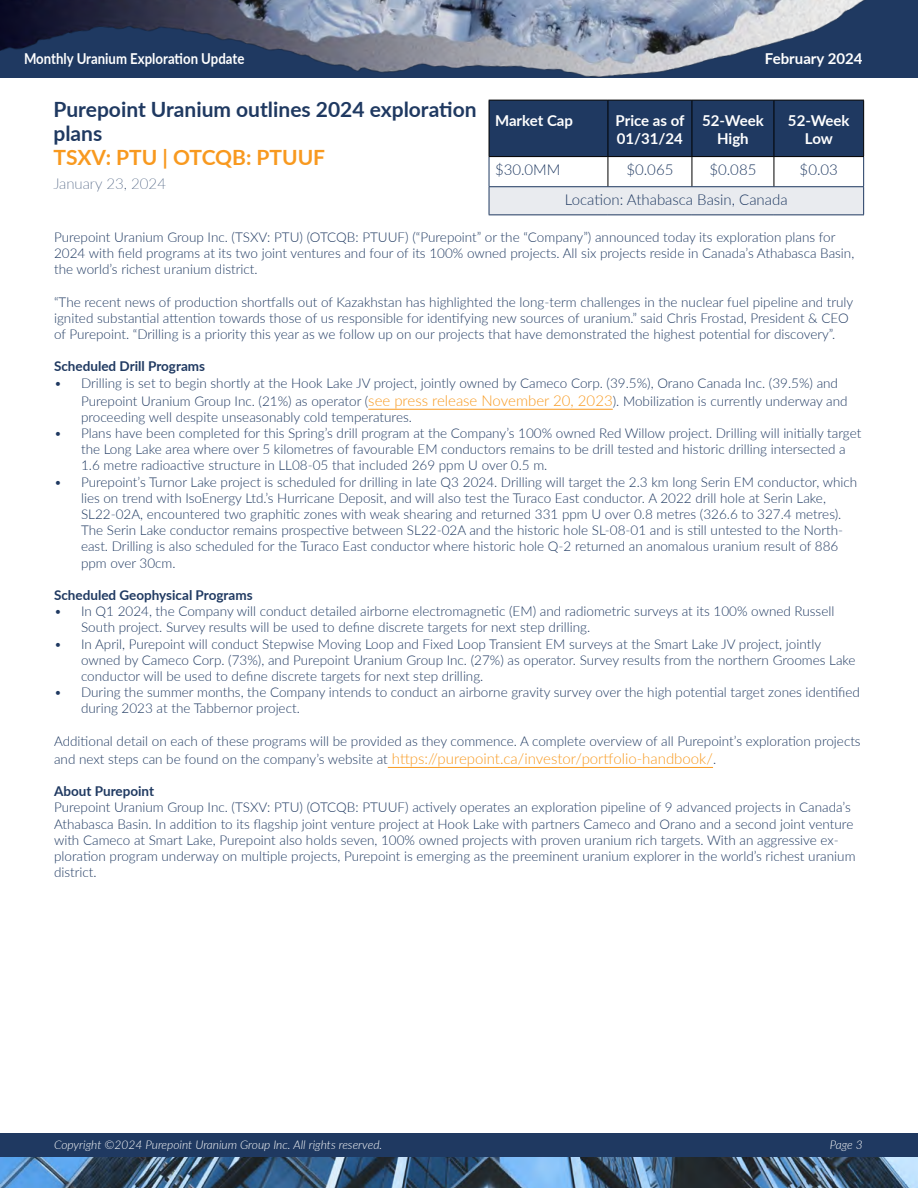
<style>
.page{position:relative;width:918px;height:1188px;background:#fff}
.page>*{position:absolute;margin:0;border:0;box-sizing:border-box;transform-origin:0 0}
.t1{font:700 21px/24px "Lato";color:#1f3961}
.t2{font:700 21px "Lato";color:#f8991f}
.t3{font:300 15px "Lato";color:#f8991f}
.t4{font:700 15px/18px "Lato";color:#fff;text-align:center}
.t5{font:300 15px "Lato";color:#1f3961}
.t6{font:700 15px "Lato";color:#fff;scale:.88 1}
.t7{font:100 15px "Lato";color:#1f3961}
.t8{font:300 13.5px/16.2px "Lato";color:#1f3961}
.t9{font:700 13.5px "Lato";color:#1f3961}
.t10{font:italic 300 12px "Lato";color:#fff}
.s1{font-size:15px;color:#f8991f}
.s2{font-size:13.5px;color:#1f3961}
</style>
<div class="page">
<div style="left:0;top:1133px;width:918px;height:24px;background:#1f3961"></div>
<img style="left:0;top:1157px;width:918px;height:31px">
<img style="left:0;top:0;width:918px;height:174px">
<hr style="left:489px;top:214px;width:119px;height:1px;background:#1f3961">
<hr style="left:608px;top:214px;width:84px;height:1px;background:#1f3961">
<hr style="left:692px;top:214px;width:82px;height:1px;background:#1f3961">
<hr style="left:774px;top:214px;width:90px;height:1px;background:#1f3961">
<svg style="left:489px;top:100px;width:375px;height:114px"></svg>
<hr style="left:774px;top:100px;width:90px;height:1px;background:#000">
<hr style="left:774px;top:100px;width:1px;height:56px;background:#000">
<hr style="left:863px;top:100px;width:1px;height:56px;background:#000">
<hr style="left:774px;top:156px;width:90px;height:1px;background:#000">
<hr style="left:368px;top:409px;width:245px;height:1px;background:#f8991f">
<hr style="left:388px;top:767px;width:325px;height:1px;background:#f8991f">
<p class="t6" style="left:24px;top:48px;width:252px">Monthly Uranium Exploration Update</p>
<p class="t4" style="left:765px;top:49px;width:99px">February 2024</p>
<h1 class="t1" style="left:53px;top:96px;width:425px">Purepoint Uranium outlines 2024 exploration plans</h1>
<h1 class="t2" style="left:53px;top:142px;width:273px">TSXV: PTU | OTCQB: PTUUF</h1>
<p class="t7" style="left:53px;top:173px;width:114px">January 23, 2024</p>
<p class="t4" style="left:495px;top:111px;width:80px">Market Cap</p>
<p class="t4" style="left:616px;top:111px;width:70px;text-align:left">Price as of<br>01/31/24</p>
<p class="t4" style="left:702px;top:111px;width:63px">52-Week<br>High</p>
<p class="t4" style="left:788px;top:111px;width:63px">52-Week<br>Low</p>
<p class="t5" style="left:495px;top:159px;width:67px">$30.0MM</p>
<p class="t5" style="left:626px;top:159px;width:48px">$0.065</p>
<p class="t5" style="left:709px;top:159px;width:48px">$0.085</p>
<p class="t5" style="left:800px;top:159px;width:40px">$0.03</p>
<p class="t5" style="left:565px;top:189px;width:224px">Location: Athabasca Basin, Canada</p>
<p class="t8" style="left:54px;top:228px;width:802px">Purepoint Uranium Group Inc. (TSXV: PTU) (OTCQB: PTUUF) (“Purepoint” or the “Company”) announced today its exploration plans for<br>2024 with field programs at its two joint ventures and four of its 100% owned projects. All six projects reside in Canada’s Athabasca Basin, the world’s richest uranium district.</p>
<p class="t8" style="left:54px;top:293px;width:801px">“The recent news of production shortfalls out of Kazakhstan has highlighted the long-term challenges in the nuclear fuel pipeline and truly ignited substantial attention towards those of us responsible for identifying new sources of uranium.” said Chris Frostad, President &amp; CEO of Purepoint. “Drilling is a priority this year as we follow up on our projects that have demonstrated the highest potential for discovery”.</p>
<p class="t9" style="left:54px;top:357px;width:153px">Scheduled Drill Programs</p>
<p class="t8" style="left:81px;top:373px;width:768px;line-height:18px;text-indent:-27px">• Drilling is set to begin shortly at the Hook Lake JV project, jointly owned by Cameco Corp. (39.5%), Orano Canada Inc. (39.5%) and<br>Purepoint Uranium Group Inc. (21%) as operator (<span class="s1">see press release November 20, 2023</span>). Mobilization is currently underway and</p>
<p class="t8" style="left:81px;top:408px;width:332px">proceeding well despite unseasonably cold temperatures.</p>
<p class="t8" style="left:81px;top:425px;width:782px;text-indent:-27px">• Plans have been completed for this Spring’s drill program at the Company’s 100% owned Red Willow project. Drilling will initially target the Long Lake area where over 5 kilometres of favourable EM conductors remains to be drill tested and historic drilling intersected a<br>1.6 metre radioactive structure in LL08-05 that included 269 ppm U over 0.5 m.</p>
<p class="t8" style="left:81px;top:473px;width:778px;text-indent:-27px">• Purepoint’s Turnor Lake project is scheduled for drilling in late Q3 2024. Drilling will target the 2.3 km long Serin EM conductor, which lies on trend with IsoEnergy Ltd.’s Hurricane Deposit, and will also test the Turaco East conductor. A 2022 drill hole at Serin Lake, SL22-02A, encountered two graphitic zones with weak shearing and returned 331 ppm U over 0.8 metres (326.6 to 327.4 metres).<br>The Serin Lake conductor remains prospective between SL22-02A and the historic hole SL-08-01 and is still untested to the North&shy;east. Drilling is also scheduled for the Turaco East conductor where historic hole Q-2 returned an anomalous uranium result of 886 ppm over 30cm.</p>
<p class="t9" style="left:54px;top:585px;width:200px">Scheduled Geophysical Programs</p>
<p class="t8" style="left:81px;top:603px;width:755px;text-indent:-27px">• In Q1 2024, the Company will conduct detailed airborne electromagnetic (EM) and radiometric surveys at its 100% owned Russell<br>South project. Survey results will be used to define discrete targets for next step drilling.</p>
<p class="t8" style="left:81px;top:635px;width:776px;text-indent:-27px">• In April, Purepoint will conduct Stepwise Moving Loop and Fixed Loop Transient EM surveys at the Smart Lake JV project, jointly owned by Cameco Corp. (73%), and Purepoint Uranium Group Inc. (27%) as operator. Survey results from the northern Groomes Lake conductor will be used to define discrete targets for next step drilling.</p>
<p class="t8" style="left:81px;top:684px;width:780px;text-indent:-27px">• During the summer months, the Company intends to conduct an airborne gravity survey over the high potential target zones identified during 2023 at the Tabbernor project.</p>
<p class="t8" style="left:54px;top:732px;width:808px">Additional detail on each of these programs will be provided as they commence. A complete overview of all Purepoint’s exploration projects</p>
<p class="t3" style="left:54px;top:748px;width:664px"><span class="s2">and next steps can be found on the company’s website at</span> https://purepoint.ca/investor/portfolio-handbook/<span class="s2">.</span></p>
<p class="t9" style="left:54px;top:781px;width:102px">About Purepoint</p>
<p class="t8" style="left:54px;top:799px;width:803px">Purepoint Uranium Group Inc. (TSXV: PTU) (OTCQB: PTUUF) actively operates an exploration pipeline of 9 advanced projects in Canada’s Athabasca Basin. In addition to its flagship joint venture project at Hook Lake with partners Cameco and Orano and a second joint venture with Cameco at Smart Lake, Purepoint also holds seven, 100% owned projects with proven uranium rich targets. With an aggressive ex&shy;ploration program underway on multiple projects, Purepoint is emerging as the preeminent uranium explorer in the world’s richest uranium district.</p>
<p class="t10" style="left:54px;top:1136px;width:330px">Copyright ©2024 Purepoint Uranium Group Inc. All rights reserved.</p>
<p class="t10" style="left:830px;top:1136px;width:34px">Page 3</p>
</div>
